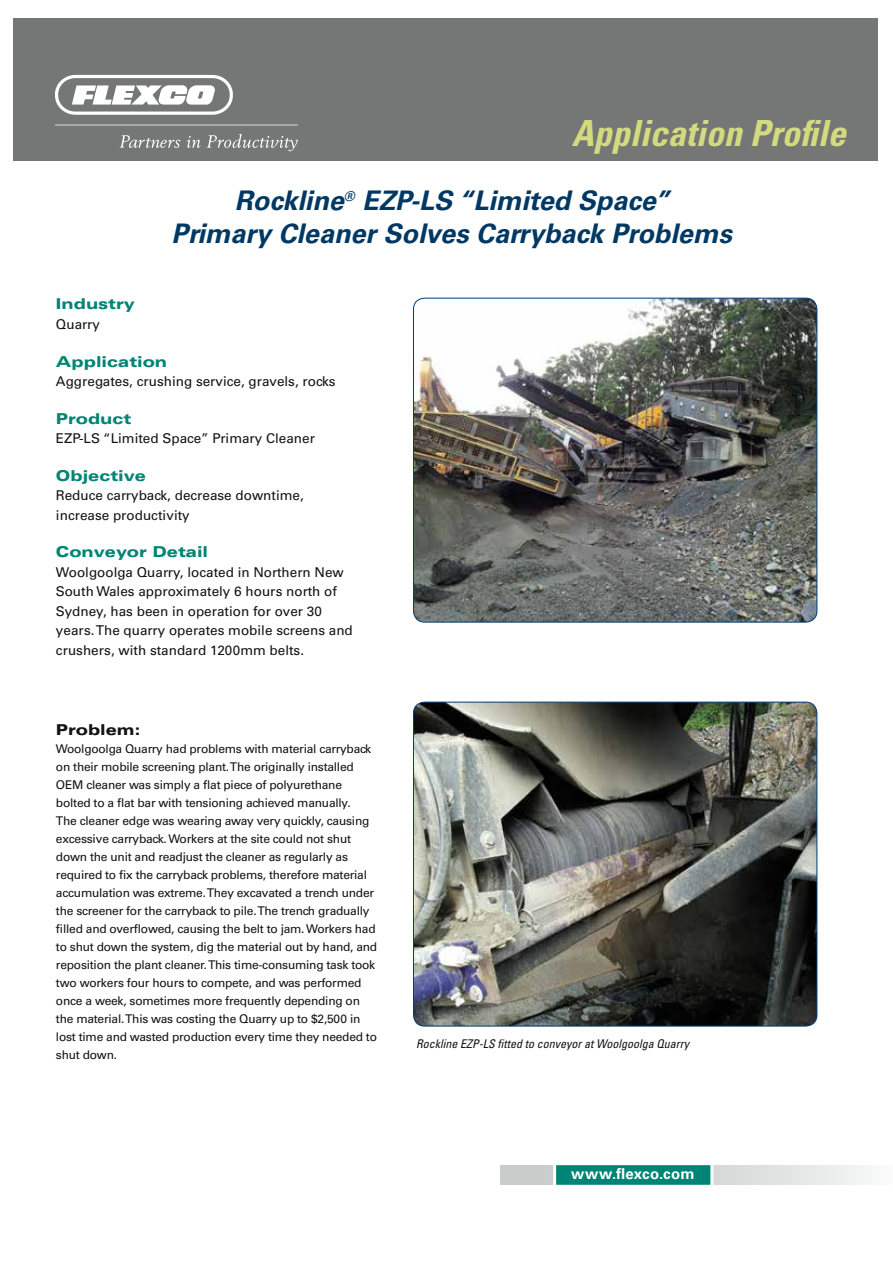
<style>
.page{position:relative;width:893px;height:1263px;background:#fff}
.page>*{position:absolute;margin:0;border:0;box-sizing:border-box;transform-origin:0 0}
.t1{font:italic 700 condensed 36px "Univers LT Std";color:#d3db7e}
.t2{font:italic 700 27px/33px "Univers LT Std";color:#003864;text-align:center}
.t3{font:700 15.6px "Univers LT Std";letter-spacing:.02em;color:#fff}
.t4{font:900 expanded 15px "Univers LT Std";color:#008475}
.t5{font:700 15px "Univers LT Std";letter-spacing:.02em;color:#fff}
.t6{font:900 expanded 15px "Univers LT Std";color:#121212}
.t7{font:13.5px/19.5px "Univers LT Std";color:#121212}
.t8{font:12px/18px "Univers LT Std";letter-spacing:-.02em;color:#121212}
.t9{font:italic condensed 12px "Univers LT Std";color:#121212}
</style>
<div class="page">
<div style="left:13px;top:18px;width:865px;height:143px;background:#757776"></div>
<svg style="left:55px;top:75px;width:178px;height:40px"></svg>
<svg style="left:120px;top:135px;width:61px;height:13px"></svg>
<svg style="left:187px;top:136px;width:14px;height:12px"></svg>
<svg style="left:207px;top:134px;width:91px;height:17px"></svg>
<svg style="left:55px;top:125px;width:243px;height:1px"></svg>
<svg style="left:501px;top:1165px;width:367px;height:20px;background:#dddfde"></svg>
<div style="left:553px;top:1162px;width:160px;height:26px;background:#008475;border:3px solid #fff"></div>
<img style="left:413px;top:702px;width:404px;height:324px">
<div style="left:413px;top:702px;width:404px;height:324px;border:1px solid #003f7a;border-radius:11px"></div>
<img style="left:413px;top:298px;width:404px;height:324px">
<div style="left:413px;top:298px;width:404px;height:324px;border:1px solid #003f7a;border-radius:11px"></div>
<h1 class="t1" style="left:572px;top:111px;width:276px">Application Profile</h1>
<h2 class="t2" style="left:172px;top:185px;width:562px">Rockline<sup>®</sup> EZP-LS “Limited Space”<br>Primary Cleaner Solves Carryback Problems</h2>
<p class="t4" style="left:56px;top:295px;width:80px">Industry</p>
<p class="t7" style="left:56px;top:315px;width:45px">Quarry</p>
<p class="t4" style="left:56px;top:352px;width:113px">Application</p>
<p class="t7" style="left:56px;top:372px;width:281px">Aggregates, crushing service, gravels, rocks</p>
<p class="t4" style="left:56px;top:409px;width:77px">Product</p>
<p class="t7" style="left:56px;top:429px;width:260px">EZP-LS “Limited Space” Primary Cleaner</p>
<p class="t4" style="left:56px;top:466px;width:92px">Objective</p>
<p class="t7" style="left:56px;top:486px;width:249px">Reduce carryback, decrease downtime, increase productivity</p>
<p class="t4" style="left:56px;top:543px;width:154px">Conveyor Detail</p>
<p class="t7" style="left:56px;top:562px;width:298px">Woolgoolga Quarry, located in Northern New South Wales approximately 6 hours north of Sydney, has been in operation for over 30 years. The quarry operates mobile screens and crushers, with standard 1200mm belts.</p>
<p class="t6" style="left:56px;top:721px;width:86px">Problem:</p>
<p class="t8" style="left:56px;top:740px;width:323px">Woolgoolga Quarry had problems with material carryback on their mobile screening plant. The originally installed OEM cleaner was simply a flat piece of polyurethane bolted to a flat bar with tensioning achieved manually.<br>The cleaner edge was wearing away very quickly, causing excessive carryback. Workers at the site could not shut down the unit and readjust the cleaner as regularly as required to fix the carryback problems, therefore material accumulation was extreme. They excavated a trench under the screener for the carryback to pile. The trench gradually filled and overflowed, causing the belt to jam. Workers had to shut down the system, dig the material out by hand, and reposition the plant cleaner. This time-consuming task took two workers four hours to compete, and was performed once a week, sometimes more frequently depending on the material. This was costing the Quarry up to $2,500 in lost time and wasted production every time they needed to shut down.</p>
<p class="t9" style="left:416px;top:1036px;width:274px">Rockline EZP-LS fitted to conveyor at Woolgoolga Quarry</p>
<p class="t5" style="left:571px;top:1165px;width:125px">www.flexco.com</p>
<h3 class="t3" style="left:558px;top:1165px;width:130px">www.flexco.com</h3>
</div>
